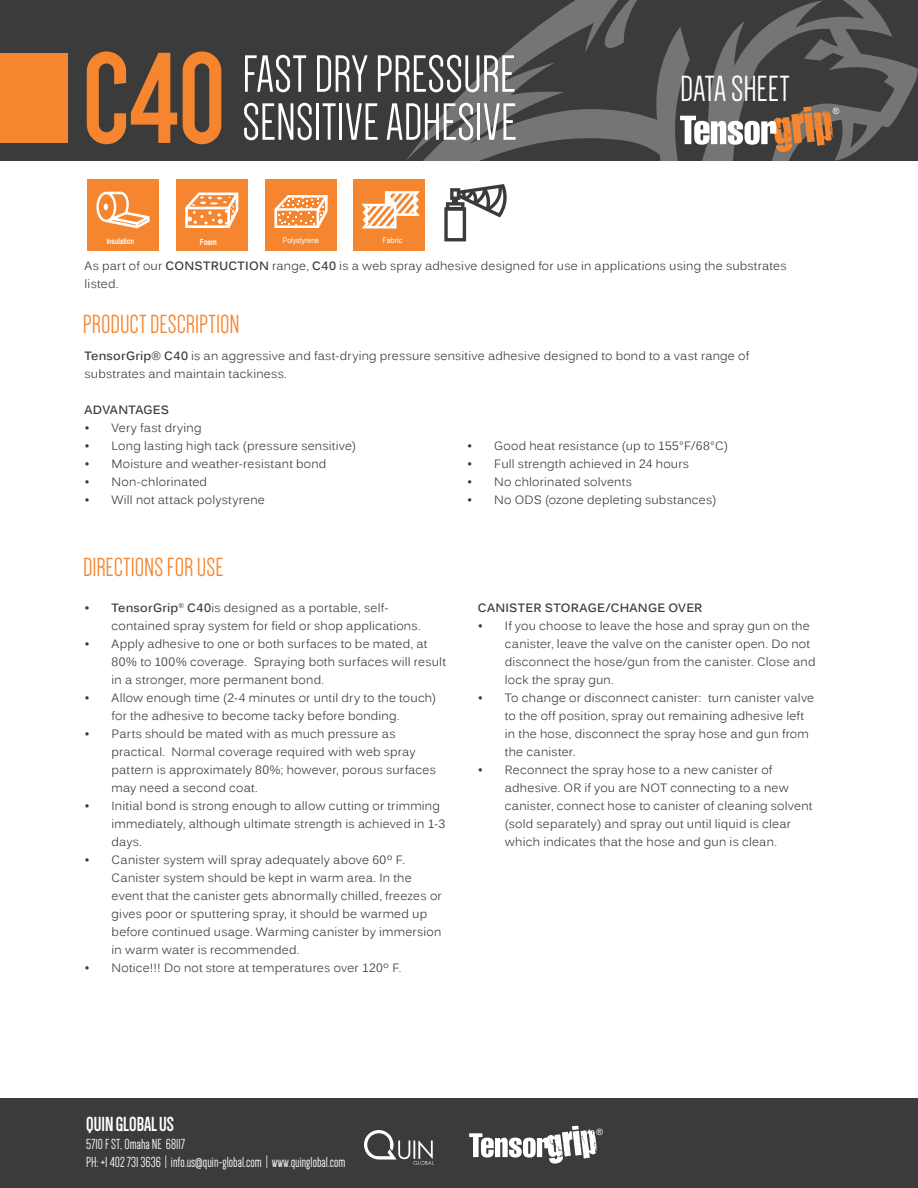
<style>
.page{position:relative;width:918px;height:1188px;background:#fff}
.page>*{position:absolute;margin:0;border:0;box-sizing:border-box;transform-origin:0 0}
.t1{font:700 133.5px "Dense";color:#f5862f}
.t2{font:54px "Dense";color:#fff}
.t3{font:37.5px "Dense";color:#fff}
.t4{font:27px "Dense";color:#f5862f}
.t5{font:700 21px "Dense";color:#fff}
.t6{font:15px "Dense";color:#fff}
.t7{font:12px/18px "Kalinga";letter-spacing:.015em;color:#3b3b3b}
.t8{font:12px "Kalinga";letter-spacing:.015em;color:#3b3b3a}
.t9{font:700 12px "Kalinga";letter-spacing:.02em;color:#3b3b3b}
.t10{font:8.7px "Arial";color:#fff}
.t11{font:700 8.55px "Arial";color:#fff;scale:.76 1}
.t12{font:700 8.25px "Arial";color:#fff;scale:.7 1}
.t13{font:7.95px "Arial Narrow";color:#fff;scale:1.08 1}
.t14{font:7.8px "Arial Narrow";color:#fff;scale:1.08 1}
.s1{font-weight:700}
</style>
<div class="page">
<div style="left:0;top:0;width:918px;height:161px;background:#3b3b3b"></div>
<svg style="left:406px;top:0;width:512px;height:161px"></svg>
<svg style="left:599px;top:0;width:52px;height:54px"></svg>
<div style="left:0;top:1099px;width:918px;height:89px;background:#3b3b3b"></div>
<div style="left:0;top:53px;width:68px;height:90px;background:#f5862f"></div>
<svg style="left:680px;top:107px;width:153px;height:45px"></svg>
<div style="left:87px;top:179px;width:72px;height:72px;background:#f5862f"></div>
<svg style="left:469px;top:1126px;width:128px;height:38px"></svg>
<svg style="left:364px;top:1130px;width:70px;height:35px"></svg>
<svg style="left:444px;top:184px;width:63px;height:57px"></svg>
<div style="left:176px;top:179px;width:72px;height:72px;background:#f5862f"></div>
<div style="left:265px;top:179px;width:72px;height:72px;background:#f5862f"></div>
<svg style="left:185px;top:193px;width:53px;height:35px"></svg>
<svg style="left:96px;top:192px;width:54px;height:36px"></svg>
<div style="left:354px;top:179px;width:71px;height:72px;background:#f5862f"></div>
<svg style="left:274px;top:195px;width:54px;height:33px"></svg>
<svg style="left:362px;top:191px;width:58px;height:38px"></svg>
<p class="t1" style="left:83px;top:33px;width:145px">C40</p>
<p class="t2" style="left:242px;top:48px;width:275px">FAST DRY PRESSURE</p>
<p class="t2" style="left:242px;top:96px;width:276px">SENSITIVE ADHESIVE</p>
<p class="t3" style="left:680px;top:71px;width:111px">DATA SHEET</p>
<p class="t10" style="left:833px;top:105px;width:8px">®</p>
<p class="t12" style="left:107px;top:235px;width:40px">Insulation</p>
<p class="t11" style="left:200px;top:236px;width:24px">Foam</p>
<p class="t14" style="left:283px;top:235px;width:35px">Polystyrene</p>
<p class="t13" style="left:383px;top:235px;width:20px">Fabric</p>
<p class="t7" style="left:85px;top:258px;width:704px">As part of our <span class="s1">CONSTRUCTION</span> range, <span class="s1">C40</span> is a web spray adhesive designed for use in applications using the substrates</p>
<p class="t7" style="left:85px;top:276px;width:35px">listed.</p>
<p class="t4" style="left:83px;top:311px;width:158px">PRODUCT DESCRIPTION</p>
<p class="t8" style="left:85px;top:348px;width:666px"><span class="s1">TensorGrip® C40</span> is an aggressive and fast-drying pressure sensitive adhesive designed to bond to a vast range of</p>
<p class="t8" style="left:85px;top:366px;width:204px">substrates and maintain tackiness.</p>
<p class="t9" style="left:85px;top:402px;width:86px">ADVANTAGES</p>
<p class="t8" style="left:85px;top:420px;width:118px">• Very fast drying</p>
<p class="t8" style="left:85px;top:438px;width:273px">• Long lasting high tack (pressure sensitive)</p>
<p class="t8" style="left:85px;top:456px;width:243px">• Moisture and weather-resistant bond</p>
<p class="t8" style="left:85px;top:474px;width:124px">• Non-chlorinated</p>
<p class="t8" style="left:85px;top:492px;width:182px">• Will not attack polystyrene</p>
<p class="t8" style="left:467px;top:438px;width:262px">• Good heat resistance (up to 155°F/68°C)</p>
<p class="t8" style="left:467px;top:456px;width:223px">• Full strength achieved in 24 hours</p>
<p class="t8" style="left:467px;top:474px;width:166px">• No chlorinated solvents</p>
<p class="t8" style="left:467px;top:492px;width:251px">• No ODS (ozone depleting substances)</p>
<p class="t4" style="left:83px;top:554px;width:142px">DIRECTIONS FOR USE</p>
<p class="t7" style="left:112px;top:600px;width:311px;text-indent:-27px"><span class="s1">• TensorGrip</span><sup>®</sup> <span class="s1">C40</span>is designed as a portable, self&shy;contained spray system for field or shop applications.</p>
<p class="t7" style="left:112px;top:636px;width:336px;text-indent:-27px">• Apply adhesive to one or both surfaces to be mated, at<br>80% to 100% coverage. Spraying both surfaces will result in a stronger, more permanent bond.</p>
<p class="t7" style="left:112px;top:690px;width:326px;text-indent:-27px">• Allow enough time (2-4 minutes or until dry to the touch) for the adhesive to become tacky before bonding.</p>
<p class="t7" style="left:112px;top:726px;width:326px;text-indent:-27px">• Parts should be mated with as much pressure as practical. Normal coverage required with web spray pattern is approximately 80%; however, porous surfaces may need a second coat.</p>
<p class="t7" style="left:112px;top:798px;width:335px;text-indent:-27px">• Initial bond is strong enough to allow cutting or trimming immediately, although ultimate strength is achieved in 1-3 days.</p>
<p class="t7" style="left:112px;top:852px;width:332px;text-indent:-27px">• Canister system will spray adequately above 60º F.<br>Canister system should be kept in warm area. In the event that the canister gets abnormally chilled, freezes or gives poor or sputtering spray, it should be warmed up before continued usage. Warming canister by immersion in warm water is recommended.</p>
<p class="t7" style="left:85px;top:960px;width:318px">• Notice!!! Do not store at temperatures over 120º F.</p>
<p class="t9" style="left:478px;top:600px;width:226px">CANISTER STORAGE/CHANGE OVER</p>
<p class="t7" style="left:505px;top:618px;width:312px;text-indent:-27px">• If you choose to leave the hose and spray gun on the canister, leave the valve on the canister open. Do not disconnect the hose/gun from the canister. Close and lock the spray gun.</p>
<p class="t7" style="left:505px;top:690px;width:311px;text-indent:-27px">• To change or disconnect canister: turn canister valve to the off position, spray out remaining adhesive left in the hose, disconnect the spray hose and gun from the canister.</p>
<p class="t7" style="left:505px;top:762px;width:309px;text-indent:-27px">• Reconnect the spray hose to a new canister of adhesive. OR if you are NOT connecting to a new canister, connect hose to canister of cleaning solvent (sold separately) and spray out until liquid is clear which indicates that the hose and gun is clean.</p>
<p class="t5" style="left:86px;top:1114px;width:89px">QUIN GLOBAL US</p>
<p class="t6" style="left:86px;top:1137px;width:101px">5710 F ST, Omaha NE 68117</p>
<p class="t6" style="left:86px;top:1155px;width:261px">PH: +1 402 731 3636 | info.us@quin-global.com | www.quinglobal.com</p>
<p class="t10" style="left:597px;top:1126px;width:8px">®</p>
</div>
